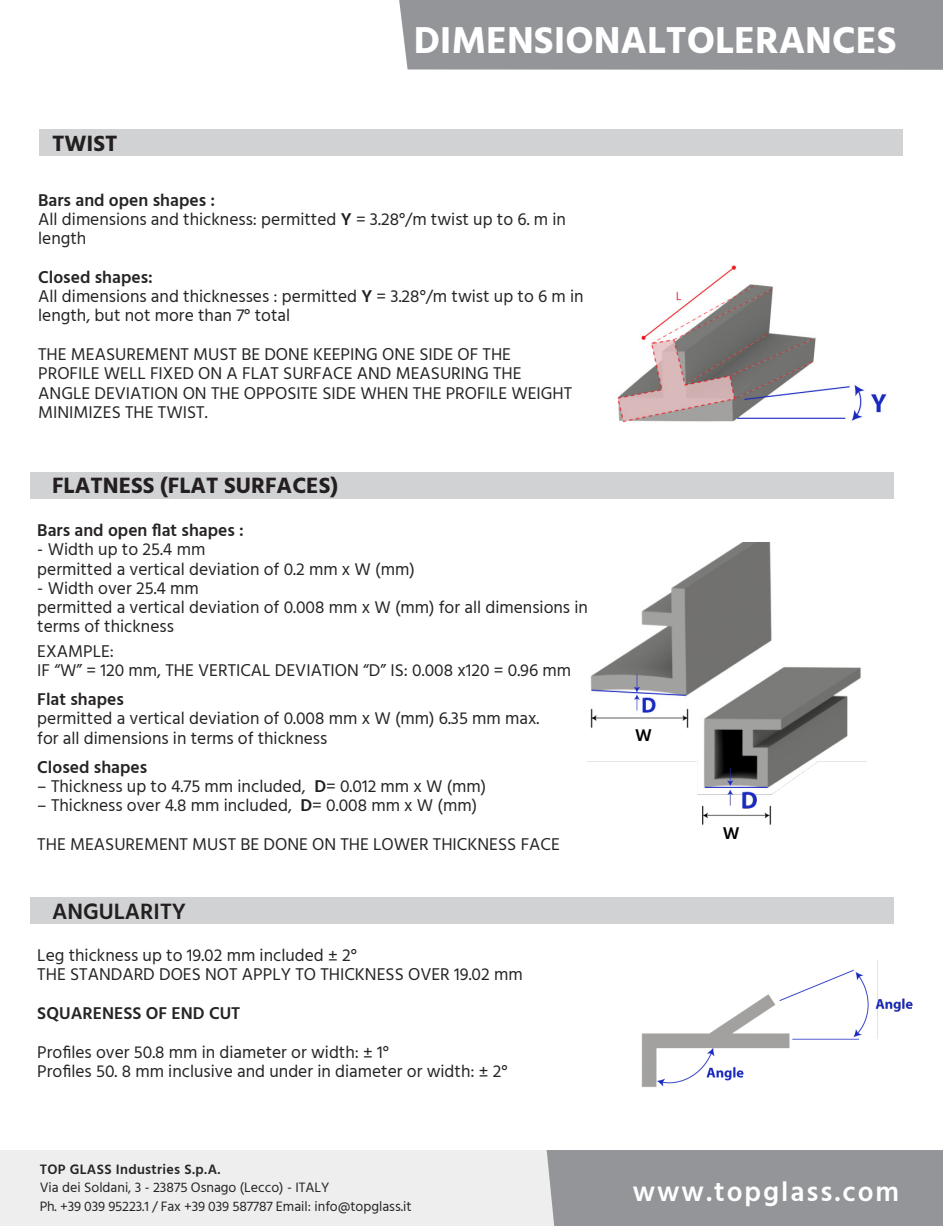
<style>
.page{position:relative;width:943px;height:1226px;background:#fff}
.page>*{position:absolute;margin:0;border:0;box-sizing:border-box;transform-origin:0 0}
.t1{font:700 38.5px "Hind";color:#fff}
.t2{font:600 28px "Hind";letter-spacing:.07em;color:#fff}
.t3{font:700 22.75px "Hind";color:#231f20}
.t4{font:600 22.75px "Hind";color:#231f20}
.t5{font:17.5px/19.2px "Hind";color:#262324}
.t6{font:600 17.5px "Hind";color:#262324}
.t7{font:600 17.5px "Hind";color:#000}
.t8{font:14px/18.2px "Hind";color:#262324}
.t9{font:600 14px "Hind";letter-spacing:.025em;color:#262324}
.s1{font-weight:600;color:#231f20}
</style>
<div class="page">
<div style="left:0;top:1149px;width:901px;height:76px;background:#eeeeef"></div>
<div style="left:546px;top:1149px;width:397px;height:76px;background:#939598"></div>
<div style="left:399px;top:0;width:544px;height:70px;background:#939598"></div>
<img style="left:617px;top:265px;width:270px;height:158px">
<div style="left:40px;top:129px;width:863px;height:27px;background:#d1d2d4"></div>
<img style="left:587px;top:542px;width:279px;height:283px">
<div style="left:30px;top:472px;width:863px;height:26px;background:#d1d2d4"></div>
<img style="left:641px;top:960px;width:272px;height:127px">
<div style="left:30px;top:897px;width:863px;height:26px;background:#d1d2d4"></div>
<p class="t3" style="left:52px;top:129px;width:67px">TWIST</p>
<p class="t1" style="left:413px;top:17px;width:484px">DIMENSIONALTOLERANCES</p>
<p class="t6" style="left:38px;top:188px;width:178px">Bars and open shapes :</p>
<p class="t5" style="left:38px;top:210px;width:529px">All dimensions and thickness: permitted <span class="s1">Y</span> = 3.28°/m twist up to 6. m in length</p>
<p class="t6" style="left:38px;top:265px;width:116px">Closed shapes:</p>
<p class="t5" style="left:38px;top:287px;width:547px">All dimensions and thicknesses : permitted <span class="s1">Y</span> = 3.28°/m twist up to 6 m in length, but not more than 7° total</p>
<p class="t5" style="left:38px;top:345px;width:535px">THE MEASUREMENT MUST BE DONE KEEPING ONE SIDE OF THE PROFILE WELL FIXED ON A FLAT SURFACE AND MEASURING THE ANGLE DEVIATION ON THE OPPOSITE SIDE WHEN THE PROFILE WEIGHT MINIMIZES THE TWIST.</p>
<p class="t3" style="left:52px;top:472px;width:287px">FLATNESS (FLAT SURFACES)</p>
<p class="t6" style="left:37px;top:518px;width:208px">Bars and open flat shapes :</p>
<p class="t5" style="left:37px;top:540px;width:169px">- Width up to 25.4 mm</p>
<p class="t5" style="left:37px;top:560px;width:379px">permitted a vertical deviation of 0.2 mm x W (mm)</p>
<p class="t5" style="left:37px;top:579px;width:552px">- Width over 25.4 mm<br>permitted a vertical deviation of 0.008 mm x W (mm) for all dimensions in terms of thickness</p>
<p class="t5" style="left:37px;top:642px;width:78px">EXAMPLE:</p>
<p class="t5" style="left:37px;top:661px;width:535px">IF “W” = 120 mm, THE VERTICAL DEVIATION “D” IS: 0.008 x120 = 0.96 mm</p>
<p class="t6" style="left:37px;top:687px;width:88px">Flat shapes</p>
<p class="t5" style="left:37px;top:709px;width:503px">permitted a vertical deviation of 0.008 mm x W (mm) 6.35 mm max.</p>
<p class="t5" style="left:37px;top:729px;width:291px">for all dimensions in terms of thickness</p>
<p class="t6" style="left:37px;top:754px;width:111px">Closed shapes</p>
<p class="t5" style="left:37px;top:777px;width:450px">– Thickness up to 4.75 mm included, <span class="s1">D</span>= 0.012 mm x W (mm)</p>
<p class="t5" style="left:37px;top:796px;width:441px">– Thickness over 4.8 mm included, <span class="s1">D</span>= 0.008 mm x W (mm)</p>
<p class="t5" style="left:37px;top:835px;width:524px">THE MEASUREMENT MUST BE DONE ON THE LOWER THICKNESS FACE</p>
<p class="t4" style="left:52px;top:895px;width:135px">ANGULARITY</p>
<p class="t5" style="left:37px;top:946px;width:321px">Leg thickness up to 19.02 mm included ± 2°</p>
<p class="t5" style="left:37px;top:965px;width:487px">THE STANDARD DOES NOT APPLY TO THICKNESS OVER 19.02 mm</p>
<p class="t6" style="left:37px;top:1000px;width:204px">SQUARENESS OF END CUT</p>
<p class="t5" style="left:37px;top:1042px;width:353px">Profiles over 50.8 mm in diameter or width: ± 1°</p>
<p class="t5" style="left:37px;top:1062px;width:472px">Profiles 50. 8 mm inclusive and under in diameter or width: ± 2°</p>
<p class="t9" style="left:40px;top:1159px;width:182px">TOP GLASS Industries S.p.A.</p>
<p class="t8" style="left:40px;top:1179px;width:373px">Via dei Soldani, 3 - 23875 Osnago (Lecco) - ITALY<br>Ph. +39 039 95223.1 / Fax +39 039 587787 Email: info@topglass.it</p>
<p class="t7" style="left:635px;top:722px;width:18px">W</p>
<p class="t7" style="left:722px;top:820px;width:18px">W</p>
<h2 class="t2" style="left:633px;top:1171px;width:268px">www.topglass.com</h2>
</div>
